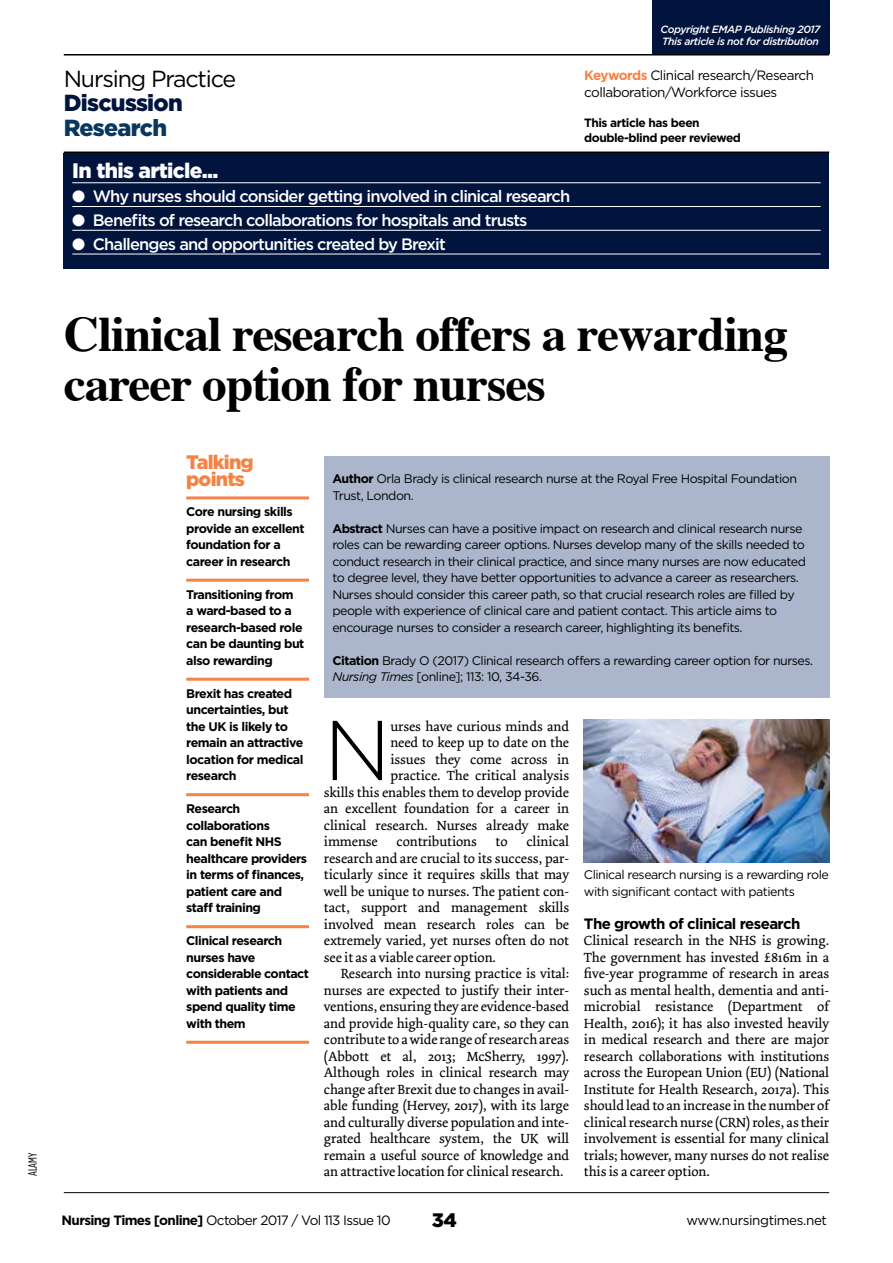
<style>
.page{position:relative;width:893px;height:1263px;background:#fff}
.page>*{position:absolute;margin:0;border:0;box-sizing:border-box;transform-origin:0 0}
.t1{font:300 84.6px "Gotham";color:#000}
.t2{font:700 49.5px/49.5px "Times";letter-spacing:-.02em;color:#000}
.t3{font:23.25px "Gotham";letter-spacing:-.05em;color:#000}
.t4{font:900 23.25px "Gotham";letter-spacing:-.03em;color:#00143e}
.t5{font:900 23.25px "Gotham";letter-spacing:-.03em;color:#09375e}
.t6{font:900 21px "Gotham";letter-spacing:-.03em;color:#fff}
.t7{font:900 19.5px/16.5px "Gotham";letter-spacing:-.04em;color:#f58345}
.t8{font:900 19.5px "Gotham";color:#000}
.t9{font:500 16.5px "Gotham";letter-spacing:-.05em;color:#fff}
.t10{font:700 15px "Gotham";letter-spacing:-.04em;color:#000}
.t11{font:13.95px/16.5px "Dolly";letter-spacing:-.005em;color:#000;text-align:justify}
.t12{font:13.5px/16.5px "Gotham";letter-spacing:-.04em;color:#000}
.t13{font:12.45px/16.5px "Gotham";letter-spacing:-.04em;color:#000}
.t14{font:700 12.45px/16.5px "Gotham";letter-spacing:-.04em;color:#000}
.t15{font:700 12px/14.2px "Gotham";letter-spacing:-.04em;color:#000}
.t16{font:12px "Gotham Condensed";color:#000}
.t17{font:italic 500 10.5px/12.8px "Gotham";letter-spacing:-.04em;color:#fff}
.s1{font-weight:700;color:#f58345}
.s2{font-weight:700}
.s3{font-style:italic}
</style>
<div class="page">
<div style="left:652px;top:0;width:177px;height:54px;background:#00143e"></div>
<hr style="left:64px;top:152px;width:765px;height:1px;background:#000">
<hr style="left:64px;top:54px;width:765px;height:2px;background:#000">
<hr style="left:64px;top:1192px;width:765px;height:1px;background:#000">
<hr style="left:186px;top:496px;width:123px;height:3px;background:#f58345">
<hr style="left:186px;top:579px;width:123px;height:3px;background:#f58345">
<hr style="left:186px;top:678px;width:123px;height:3px;background:#f58345">
<hr style="left:186px;top:793px;width:123px;height:3px;background:#f58345">
<hr style="left:186px;top:925px;width:123px;height:3px;background:#f58345">
<hr style="left:186px;top:1041px;width:123px;height:3px;background:#f58345">
<div style="left:324px;top:456px;width:505px;height:242px;background:#abb6cc"></div>
<div style="left:64px;top:153px;width:765px;height:115px;background:#00143e"></div>
<hr style="left:72px;top:182px;width:749px;height:1px;background:#fff">
<hr style="left:72px;top:206px;width:749px;height:1px;background:#fff">
<hr style="left:72px;top:230px;width:749px;height:1px;background:#fff">
<hr style="left:72px;top:254px;width:749px;height:1px;background:#fff">
<img style="left:584px;top:719px;width:245px;height:143px">
<p class="t16" style="left:26px;top:1176px;width:25px;rotate:-90deg">ALAMY</p>
<h3 class="t3" style="left:64px;top:64px;width:174px">Nursing Practice</h3>
<h3 class="t4" style="left:64px;top:87px;width:121px">Discussion</h3>
<h3 class="t5" style="left:64px;top:112px;width:105px">Research</h3>
<h3 class="t6" style="left:72px;top:156px;width:148px">In this article...</h3>
<p class="t9" style="left:72px;top:185px;width:500px">● Why nurses should consider getting involved in clinical research</p>
<p class="t9" style="left:72px;top:209px;width:457px">● Benefits of research collaborations for hospitals and trusts</p>
<p class="t9" style="left:72px;top:233px;width:375px">● Challenges and opportunities created by Brexit</p>
<p class="t17" style="left:661px;top:23px;width:161px">Copyright EMAP Publishing 2017<br>This article is not for distribution</p>
<p class="t12" style="left:584px;top:67px;width:231px"><span class="s1">Keywords</span> Clinical research/Research collaboration/Workforce issues</p>
<p class="t15" style="left:584px;top:116px;width:158px">This article has been double-blind peer reviewed</p>
<h2 class="t2" style="left:64px;top:304px;width:726px">Clinical research offers a rewarding career option for nurses</h2>
<h3 class="t7" style="left:186px;top:454px;width:69px">Talking points</h3>
<p class="t14" style="left:186px;top:503px;width:120px">Core nursing skills provide an excellent foundation for a career in research</p>
<p class="t14" style="left:186px;top:586px;width:120px">Transitioning from<br>a ward-based to a research-based role can be daunting but also rewarding</p>
<p class="t14" style="left:186px;top:685px;width:119px">Brexit has created uncertainties, but the UK is likely to remain an attractive location for medical research</p>
<p class="t14" style="left:186px;top:800px;width:122px">Research collaborations<br>can benefit NHS healthcare providers in terms of finances, patient care and staff training</p>
<p class="t14" style="left:186px;top:932px;width:124px">Clinical research nurses have considerable contact with patients and spend quality time with them</p>
<p class="t13" style="left:332px;top:470px;width:466px"><span class="s2">Author</span> Orla Brady is clinical research nurse at the Royal Free Hospital Foundation<br>Trust, London.</p>
<p class="t13" style="left:332px;top:520px;width:475px"><span class="s2">Abstract</span> Nurses can have a positive impact on research and clinical research nurse roles can be rewarding career options. Nurses develop many of the skills needed to conduct research in their clinical practice, and since many nurses are now educated to degree level, they have better opportunities to advance a career as researchers.<br>Nurses should consider this career path, so that crucial research roles are filled by people with experience of clinical care and patient contact. This article aims to encourage nurses to consider a research career, highlighting its benefits.</p>
<p class="t13" style="left:332px;top:652px;width:482px"><span class="s2">Citation</span> Brady O (2017) Clinical research offers a rewarding career option for nurses.<br><span class="s3">Nursing Times</span> [online]; 113: 10, 34-36.</p>
<h1 class="t1" style="left:324px;top:697px;width:68px">N</h1>
<p class="t11" style="left:390px;top:718px;width:180px">urses have curious minds and</p>
<p class="t11" style="left:390px;top:734px;width:180px">need to keep up to date on the</p>
<p class="t11" style="left:390px;top:751px;width:180px">issues they come across in</p>
<p class="t11" style="left:390px;top:767px;width:180px">practice. The critical analysis</p>
<p class="t11" style="left:324px;top:784px;width:247px">skills this enables them to develop provide</p>
<p class="t11" style="left:324px;top:800px;width:247px">an excellent foundation for a career in</p>
<p class="t11" style="left:324px;top:817px;width:247px">clinical research. Nurses already make</p>
<p class="t11" style="left:324px;top:833px;width:55px">immense</p>
<p class="t11" style="left:396px;top:833px;width:82px">contributions</p>
<p class="t11" style="left:496px;top:833px;width:13px">to</p>
<p class="t11" style="left:324px;top:833px;width:247px;text-indent:203px">clinical research and are crucial to its success, par&shy;ticularly since it requires skills that may well be unique to nurses. The patient con&shy;tact, support and management skills involved mean research roles can be extremely varied, yet nurses often do not see it as a viable career option.</p>
<p class="t11" style="left:324px;top:965px;width:247px;text-indent:17px">Research into nursing practice is vital: nurses are expected to justify their inter&shy;ventions, ensuring they are evidence-based and provide high-quality care, so they can contribute to a wide range of research areas (Abbott et al, 2013; McSherry, 1997).<br>Although roles in clinical research may change after Brexit due to changes in avail&shy;able funding (Hervey, 2017), with its large and culturally diverse population and inte&shy;grated healthcare system, the UK will remain a useful source of knowledge and an attractive location for clinical research.</p>
<p class="t13" style="left:584px;top:866px;width:246px">Clinical research nursing is a rewarding role with significant contact with patients</p>
<p class="t10" style="left:584px;top:913px;width:218px">The growth of clinical research</p>
<p class="t11" style="left:584px;top:932px;width:247px">Clinical research in the NHS is growing.<br>The government has invested £816m in a five-year programme of research in areas such as mental health, dementia and anti&shy;microbial resistance (Department of Health, 2016); it has also invested heavily in medical research and there are major research collaborations with institutions across the European Union (EU) (National Institute for Health Research, 2017a). This should lead to an increase in the number of clinical research nurse (CRN) roles, as their involvement is essential for many clinical trials; however, many nurses do not realise this is a career option.</p>
<p class="t12" style="left:62px;top:1212px;width:330px"><span class="s2">Nursing Times [online]</span> October 2017 / Vol 113 Issue 10</p>
<h3 class="t8" style="left:432px;top:1207px;width:27px">34</h3>
<p class="t12" style="left:686px;top:1212px;width:142px">www.nursingtimes.net</p>
</div>
